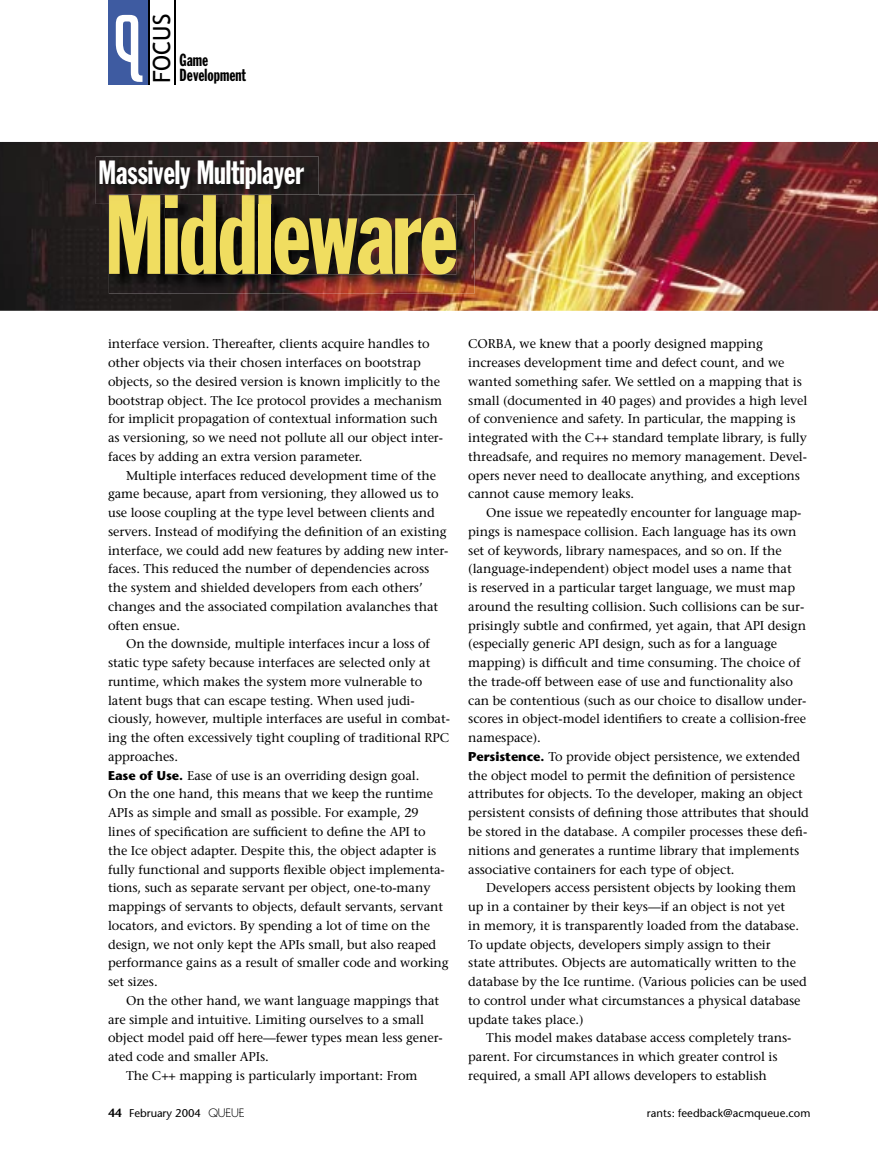
<style>
.page{position:relative;width:878px;height:1175px;background:#fff}
.page>*{position:absolute;margin:0;border:0;box-sizing:border-box;transform-origin:0 0}
.t1{font:110.55px "Franklin Gothic Extra Cond";letter-spacing:-.02em;color:#f0dd60}
.t2{font:33px "Franklin Gothic Extra Cond";letter-spacing:-.005em;color:#fff}
.t3{font:23.7px "Trebuchet MS";color:#000}
.t4{font:17.25px "Franklin Gothic Extra Cond";color:#000}
.t5{font:12.75px/18.8px "Stone Serif";letter-spacing:-.005em;color:#000}
.t6{font:11.25px "Stone Sans";letter-spacing:.005em;color:#000}
.s1{font-family:"Stone Sans";font-weight:700}
.s2{font-weight:600;font-size:12px}
.s3{font-family:"Wade Sans Light Plain";font-size:12.75px}
</style>
<div class="page">
<div style="left:108px;top:0;width:41px;height:85px;background:#3e5ba1"></div>
<svg style="left:116px;top:15px;width:26px;height:67px"></svg>
<hr style="left:149px;top:0;width:1px;height:85px;background:#000">
<hr style="left:174px;top:0;width:1px;height:85px;background:#000">
<img style="left:0;top:142px;width:878px;height:169px">
<img style="left:109px;top:195px;width:365px;height:99px">
<img style="left:109px;top:204px;width:51px;height:70px">
<img style="left:165px;top:195px;width:291px;height:80px">
<img style="left:96px;top:157px;width:223px;height:47px">
<img style="left:160px;top:195px;width:5px;height:9px">
<img style="left:109px;top:195px;width:51px;height:9px">
<img style="left:165px;top:195px;width:154px;height:9px">
<h3 class="t3" style="left:148px;top:83px;width:71px;rotate:-90deg">FOCUS</h3>
<h3 class="t4" style="left:180px;top:51px;width:30px">Game</h3>
<h3 class="t4" style="left:180px;top:66px;width:68px">Development</h3>
<h2 class="t2" style="left:98px;top:154px;width:207px">Massively Multiplayer</h2>
<h1 class="t1" style="left:105px;top:176px;width:354px">Middleware</h1>
<p class="t5" style="left:108px;top:334px;width:336px">interface version. Thereafter, clients acquire handles to other objects via their chosen interfaces on bootstrap objects, so the desired version is known implicitly to the bootstrap object. The Ice protocol provides a mechanism for implicit propagation of contextual information such as versioning, so we need not pollute all our object inter&shy;faces by adding an extra version parameter.</p>
<p class="t5" style="left:108px;top:465px;width:342px;text-indent:18px">Multiple interfaces reduced development time of the game because, apart from versioning, they allowed us to use loose coupling at the type level between clients and servers. Instead of modifying the definition of an existing interface, we could add new features by adding new inter&shy;faces. This reduced the number of dependencies across the system and shielded developers from each others’ changes and the associated compilation avalanches that often ensue.</p>
<p class="t5" style="left:108px;top:634px;width:343px;text-indent:18px">On the downside, multiple interfaces incur a loss of static type safety because interfaces are selected only at runtime, which makes the system more vulnerable to latent bugs that can escape testing. When used judi&shy;ciously, however, multiple interfaces are useful in combat&shy;ing the often excessively tight coupling of traditional RPC approaches.<br><span class="s1">Ease of Use.</span> Ease of use is an overriding design goal.<br>On the one hand, this means that we keep the runtime APIs as simple and small as possible. For example, 29<br>lines of specification are sufficient to define the API to<br>the Ice object adapter. Despite this, the object adapter is fully functional and supports flexible object implementa&shy;tions, such as separate servant per object, one-to-many mappings of servants to objects, default servants, servant locators, and evictors. By spending a lot of time on the design, we not only kept the APIs small, but also reaped performance gains as a result of smaller code and working set sizes.</p>
<p class="t5" style="left:126px;top:990px;width:314px">On the other hand, we want language mappings that</p>
<p class="t5" style="left:108px;top:1009px;width:317px">are simple and intuitive. Limiting ourselves to a small</p>
<p class="t5" style="left:108px;top:1028px;width:336px">object model paid off here—fewer types mean less gener-</p>
<p class="t5" style="left:108px;top:1047px;width:162px">ated code and smaller APIs.</p>
<p class="t5" style="left:126px;top:1065px;width:293px">The C++ mapping is particularly important: From</p>
<p class="t5" style="left:468px;top:334px;width:341px">CORBA, we knew that a poorly designed mapping increases development time and defect count, and we wanted something safer. We settled on a mapping that is small (documented in 40 pages) and provides a high level of convenience and safety. In particular, the mapping is integrated with the C++ standard template library, is fully threadsafe, and requires no memory management. Devel&shy;opers never need to deallocate anything, and exceptions cannot cause memory leaks.</p>
<p class="t5" style="left:468px;top:503px;width:342px;text-indent:18px">One issue we repeatedly encounter for language map&shy;pings is namespace collision. Each language has its own set of keywords, library namespaces, and so on. If the (language-independent) object model uses a name that<br>is reserved in a particular target language, we must map around the resulting collision. Such collisions can be sur&shy;prisingly subtle and confirmed, yet again, that API design (especially generic API design, such as for a language mapping) is difficult and time consuming. The choice of the trade-off between ease of use and functionality also can be contentious (such as our choice to disallow under&shy;scores in object-model identifiers to create a collision-free namespace).<br><span class="s1">Persistence.</span> To provide object persistence, we extended the object model to permit the definition of persistence attributes for objects. To the developer, making an object persistent consists of defining those attributes that should be stored in the database. A compiler processes these defi&shy;nitions and generates a runtime library that implements associative containers for each type of object.</p>
<p class="t5" style="left:468px;top:878px;width:340px;text-indent:18px">Developers access persistent objects by looking them up in a container by their keys—if an object is not yet<br>in memory, it is transparently loaded from the database.<br>To update objects, developers simply assign to their<br>state attributes. Objects are automatically written to the database by the Ice runtime. (Various policies can be used to control under what circumstances a physical database update takes place.)</p>
<p class="t5" style="left:468px;top:1028px;width:325px;text-indent:18px">This model makes database access completely trans&shy;parent. For circumstances in which greater control is required, a small API allows developers to establish</p>
<p class="t6" style="left:108px;top:1106px;width:138px"><span class="s2">44</span> February 2004 <span class="s3">QUEUE</span></p>
<p class="t6" style="left:646px;top:1106px;width:165px">rants: feedback@acmqueue.com</p>
</div>
